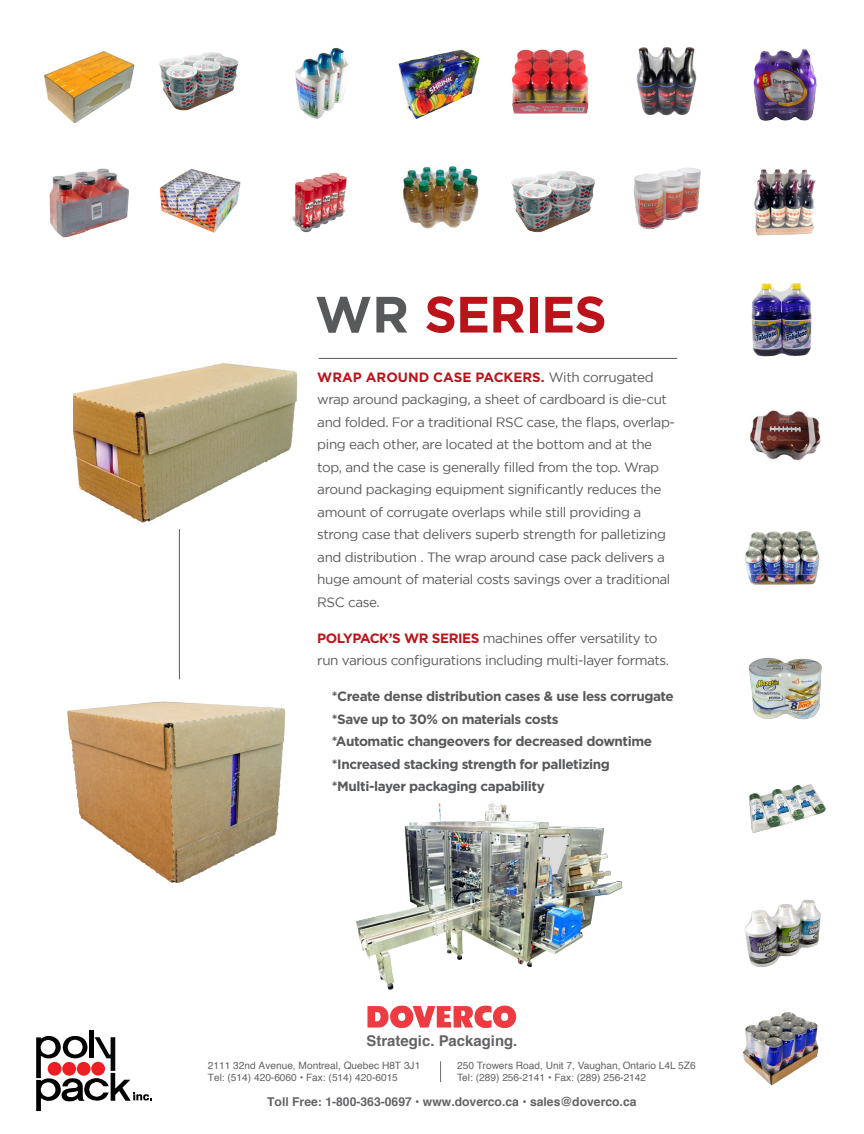
<style>
.page{position:relative;width:864px;height:1134px;background:#fff}
.page>*{position:absolute;margin:0;border:0;box-sizing:border-box;transform-origin:0 0}
.t1{font:700 51px "Gotham";letter-spacing:-.02em;color:#ba141a}
.t2{font:700 14.85px "Helvetica";color:#636366}
.t3{font:13.5px/22.5px "Gotham";letter-spacing:-.03em;color:#58595b}
.t4{font:700 13.5px/22.5px "Gotham";letter-spacing:-.03em;color:#58595b}
.t5{font:700 12.15px "Helvetica";color:#636366}
.t6{font:10.2px/12.1px "Helvetica";color:#636366}
.s1{color:#58595b}
.s2{font-weight:700;color:#ba141a}
</style>
<div class="page">
<img style="left:356px;top:803px;width:267px;height:187px">
<div style="left:89px;top:1030px;width:5px;height:28px;background:#000"></div>
<svg style="left:36px;top:1035px;width:116px;height:76px"></svg>
<hr style="left:319px;top:358px;width:358px;height:1px;background:#58595b">
<img style="left:44px;top:51px;width:91px;height:71px">
<img style="left:512px;top:49px;width:77px;height:65px">
<img style="left:295px;top:47px;width:54px;height:72px">
<img style="left:159px;top:52px;width:80px;height:59px">
<img style="left:753px;top:49px;width:64px;height:72px">
<img style="left:745px;top:531px;width:75px;height:54px">
<img style="left:751px;top:283px;width:61px;height:74px">
<img style="left:749px;top:784px;width:77px;height:49px">
<img style="left:636px;top:47px;width:61px;height:69px">
<img style="left:744px;top:899px;width:77px;height:68px">
<img style="left:398px;top:49px;width:82px;height:70px">
<img style="left:49px;top:168px;width:80px;height:70px">
<img style="left:511px;top:171px;width:84px;height:62px">
<img style="left:292px;top:172px;width:55px;height:61px">
<img style="left:159px;top:168px;width:82px;height:65px">
<img style="left:754px;top:169px;width:62px;height:67px">
<img style="left:748px;top:657px;width:74px;height:63px">
<img style="left:750px;top:410px;width:71px;height:51px">
<img style="left:633px;top:167px;width:68px;height:62px">
<img style="left:744px;top:1012px;width:75px;height:74px">
<img style="left:403px;top:166px;width:76px;height:63px">
<hr style="left:179px;top:529px;width:1px;height:150px;background:#58595b">
<img style="left:73px;top:363px;width:225px;height:160px">
<img style="left:67px;top:701px;width:219px;height:182px">
<svg style="left:440px;top:1061px;width:1px;height:21px"></svg>
<svg style="left:367px;top:1006px;width:149px;height:22px"></svg>
<p class="t1" style="left:315px;top:281px;width:293px"><span class="s1">WR</span> SERIES</p>
<p class="t3" style="left:317px;top:366px;width:359px"><span class="s2">WRAP AROUND CASE PACKERS.</span> With corrugated wrap around packaging, a sheet of cardboard is die-cut and folded. For a traditional RSC case, the flaps, overlap&shy;ping each other, are located at the bottom and at the top, and the case is generally filled from the top. Wrap around packaging equipment significantly reduces the amount of corrugate overlaps while still providing a strong case that delivers superb strength for palletizing and distribution . The wrap around case pack delivers a huge amount of material costs savings over a traditional RSC case.</p>
<p class="t3" style="left:317px;top:627px;width:353px"><span class="s2">POLYPACK’S WR SERIES</span> machines offer versatility to run various configurations including multi-layer formats.</p>
<p class="t4" style="left:332px;top:685px;width:343px">*Create dense distribution cases &amp; use less corrugate *Save up to 30% on materials costs<br>*Automatic changeovers for decreased downtime *Increased stacking strength for palletizing *Multi-layer packaging capability</p>
<p class="t2" style="left:367px;top:1028px;width:152px">Strategic. Packaging.</p>
<p class="t6" style="left:208px;top:1060px;width:214px">2111 32nd Avenue, Montreal, Quebec H8T 3J1<br>Tel: (514) 420-6060 • Fax: (514) 420-6015</p>
<p class="t6" style="left:457px;top:1060px;width:240px">250 Trowers Road, Unit 7, Vaughan, Ontario L4L 5Z6<br>Tel: (289) 256-2141 • Fax: (289) 256-2142</p>
<p class="t5" style="left:267px;top:1091px;width:371px">Toll Free: 1-800-363-0697 • www.doverco.ca • sales@doverco.ca</p>
</div>
